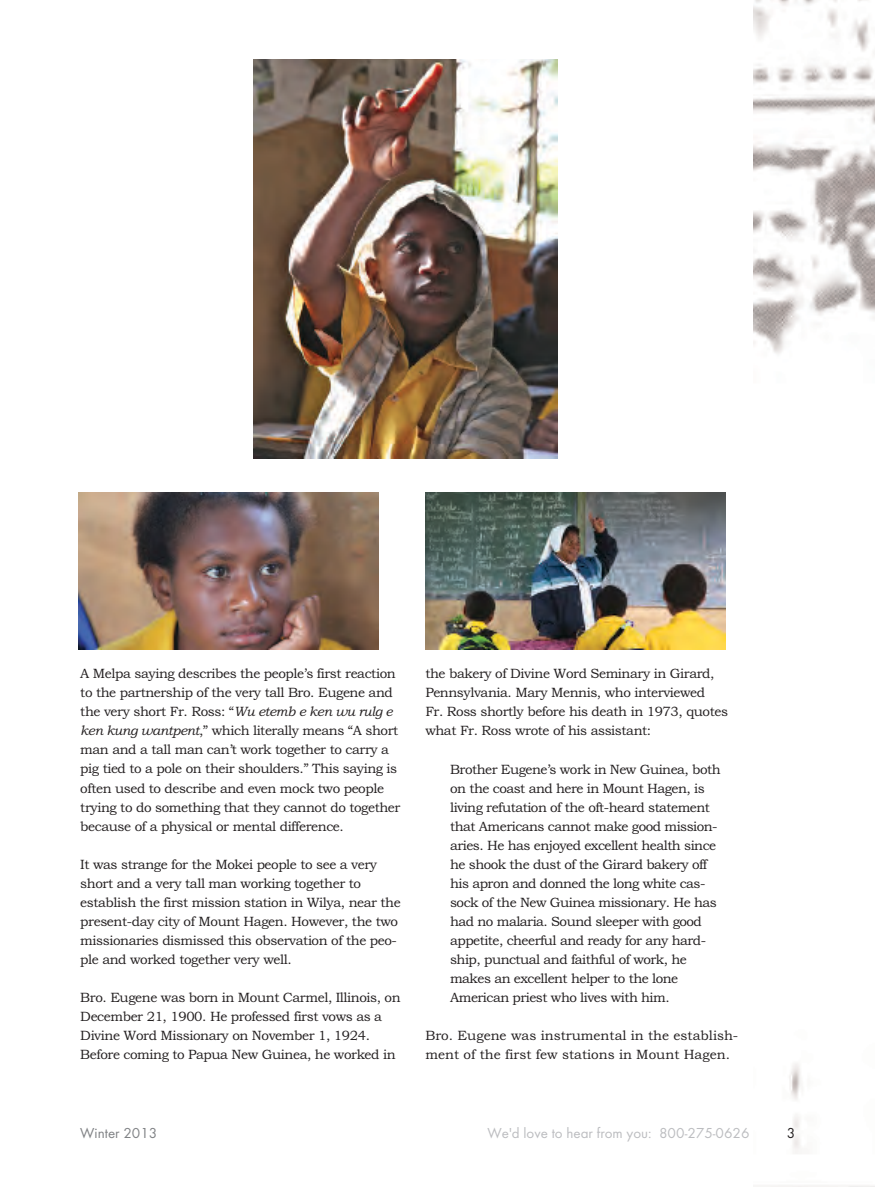
<style>
.page{position:relative;width:875px;height:1187px;background:#fff}
.page>*{position:absolute;margin:0;border:0;box-sizing:border-box;transform-origin:0 0}
.t1{font:15px "Futura T";color:#bcbdc0}
.t2{font:15px "Futura T";color:#808285}
.t3{font:15px "Futura T";color:#231f20}
.t4{font:13.5px/19px "Bookman Old Style";letter-spacing:-.03em;color:#231f20}
.t5{font:13.5px/19px "Bookman Old Style";color:#231f20}
.s1{font-style:italic}
</style>
<div class="page">
<img style="left:253px;top:59px;width:304px;height:399px">
<img style="left:754px;top:0;width:121px;height:1186px">
<img style="left:79px;top:492px;width:300px;height:157px">
<img style="left:425px;top:492px;width:300px;height:157px">
<p class="t4" style="left:80px;top:664px;width:322px">A Melpa saying describes the people’s first reaction to the partnership of the very tall Bro. Eugene and the very short Fr. Ross: “<span class="s1">Wu etemb e ken wu rulg e ken kung wantpent</span>,” which literally means “A short man and a tall man can’t work together to carry a pig tied to a pole on their shoulders.” This saying is often used to describe and even mock two people trying to do something that they cannot do together because of a physical or mental difference.</p>
<p class="t4" style="left:80px;top:854px;width:322px">It was strange for the Mokei people to see a very short and a very tall man working together to establish the first mission station in Wilya, near the present-day city of Mount Hagen. However, the two missionaries dismissed this observation of the peo&shy;ple and worked together very well.</p>
<p class="t4" style="left:80px;top:987px;width:322px">Bro. Eugene was born in Mount Carmel, Illinois, on December 21, 1900. He professed first vows as a Divine Word Missionary on November 1, 1924.<br>Before coming to Papua New Guinea, he worked in</p>
<p class="t4" style="left:425px;top:664px;width:304px">the bakery of Divine Word Seminary in Girard, Pennsylvania. Mary Mennis, who interviewed<br>Fr. Ross shortly before his death in 1973, quotes what Fr. Ross wrote of his assistant:</p>
<p class="t4" style="left:450px;top:759px;width:272px">Brother Eugene’s work in New Guinea, both on the coast and here in Mount Hagen, is living refutation of the oft-heard statement that Americans cannot make good mission&shy;aries. He has enjoyed excellent health since he shook the dust of the Girard bakery off his apron and donned the long white cas&shy;sock of the New Guinea missionary. He has had no malaria. Sound sleeper with good appetite, cheerful and ready for any hard&shy;ship, punctual and faithful of work, he makes an excellent helper to the lone American priest who lives with him.</p>
<p class="t5" style="left:425px;top:1025px;width:314px">Bro. Eugene was instrumental in the establish&shy;ment of the first few stations in Mount Hagen.</p>
<p class="t2" style="left:80px;top:1123px;width:79px">Winter 2013</p>
<p class="t1" style="left:487px;top:1123px;width:264px">We'd love to hear from you: 800-275-0626</p>
<p class="t3" style="left:787px;top:1124px;width:10px">3</p>
</div>
